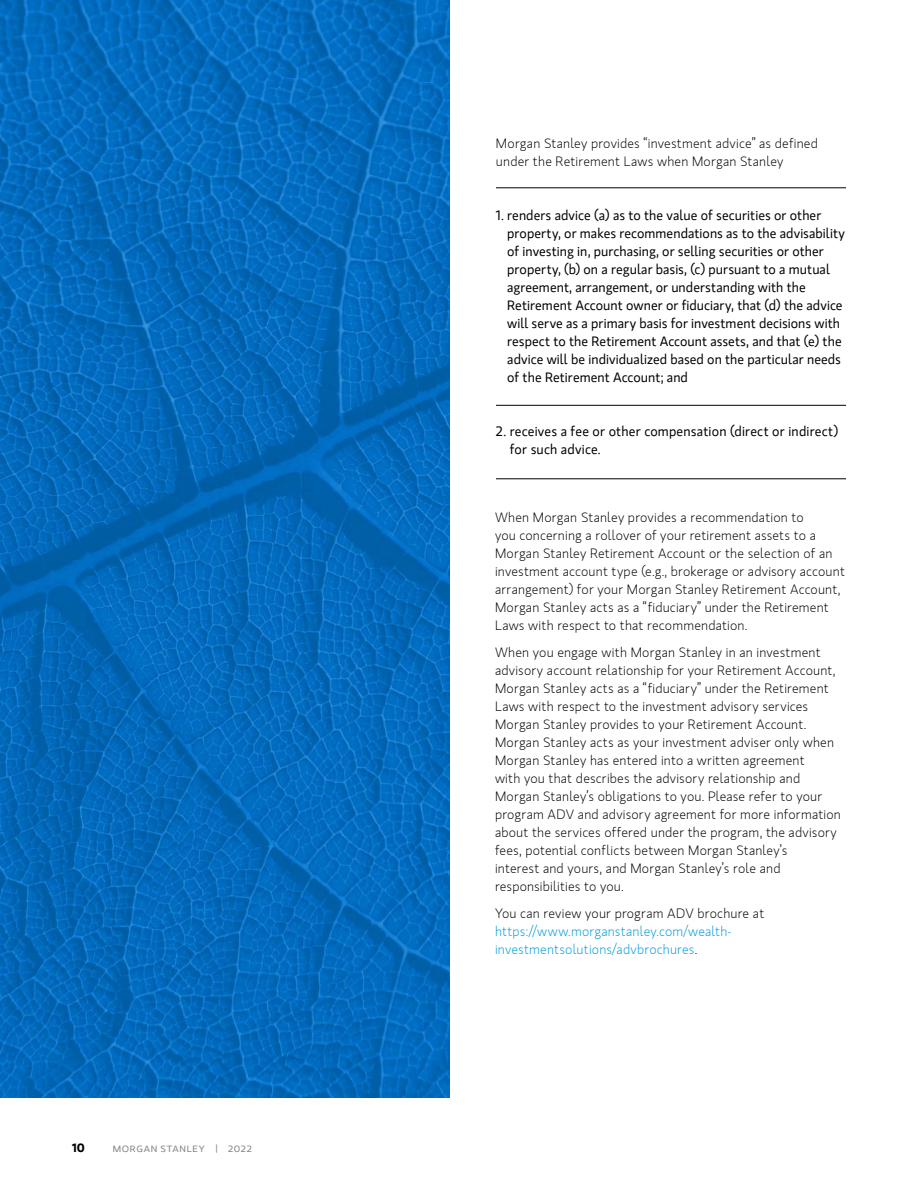
<style>
.page{position:relative;width:918px;height:1188px;background:#fff}
.page>*{position:absolute;margin:0;border:0;box-sizing:border-box;transform-origin:0 0}
.t1{font:300 13.5px/18px "MS Gloriola II Std";letter-spacing:.015em;color:#000}
.t2{font:13.5px/18px "MS Gloriola II Std";letter-spacing:.005em;color:#000}
.t3{font:300 13.5px/18px "MS Gloriola II Std";letter-spacing:.015em;color:#009bda}
.t4{font:700 12px "MS Gloriola II Std";color:#000}
.t5{font:9px "MS Gloriola II Std";letter-spacing:.07em;color:#808285;scale:1.1 1}
.s1{color:#000}
</style>
<div class="page">
<img style="left:0;top:0;width:450px;height:1098px">
<hr style="left:496px;top:188px;width:350px;height:1px;background:#000">
<hr style="left:496px;top:405px;width:350px;height:1px;background:#000">
<hr style="left:496px;top:479px;width:350px;height:1px;background:#000">
<p class="t4" style="left:72px;top:1139px;width:14px">10</p>
<p class="t5" style="left:113px;top:1143px;width:128px">MORGAN STANLEY | 2022</p>
<p class="t1" style="left:496px;top:135px;width:323px">Morgan Stanley provides “investment advice” as defined under the Retirement Laws when Morgan Stanley</p>
<p class="t2" style="left:507px;top:206px;width:339px;text-indent:-11px">1. renders advice (a) as to the value of securities or other property, or makes recommendations as to the advisability of investing in, purchasing, or selling securities or other property, (b) on a regular basis, (c) pursuant to a mutual agreement, arrangement, or understanding with the Retirement Account owner or fiduciary, that (d) the advice will serve as a primary basis for investment decisions with respect to the Retirement Account assets, and that (e) the advice will be individualized based on the particular needs of the Retirement Account; and</p>
<p class="t2" style="left:510px;top:422px;width:330px;text-indent:-14px">2. receives a fee or other compensation (direct or indirect) for such advice.</p>
<p class="t1" style="left:495px;top:509px;width:351px">When Morgan Stanley provides a recommendation to<br>you concerning a rollover of your retirement assets to a Morgan Stanley Retirement Account or the selection of an investment account type (e.g., brokerage or advisory account arrangement) for your Morgan Stanley Retirement Account, Morgan Stanley acts as a “fiduciary” under the Retirement Laws with respect to that recommendation.</p>
<p class="t1" style="left:495px;top:644px;width:347px">When you engage with Morgan Stanley in an investment advisory account relationship for your Retirement Account, Morgan Stanley acts as a “fiduciary” under the Retirement Laws with respect to the investment advisory services Morgan Stanley provides to your Retirement Account.<br>Morgan Stanley acts as your investment adviser only when Morgan Stanley has entered into a written agreement<br>with you that describes the advisory relationship and Morgan Stanley’s obligations to you. Please refer to your program ADV and advisory agreement for more information about the services offered under the program, the advisory fees, potential conflicts between Morgan Stanley’s<br>interest and yours, and Morgan Stanley’s role and responsibilities to you.</p>
<p class="t1" style="left:495px;top:904px;width:271px">You can review your program ADV brochure at</p>
<p class="t3" style="left:495px;top:922px;width:238px">https://www.morganstanley.com/wealth&shy;investmentsolutions/advbrochures<span class="s1">.</span></p>
</div>
